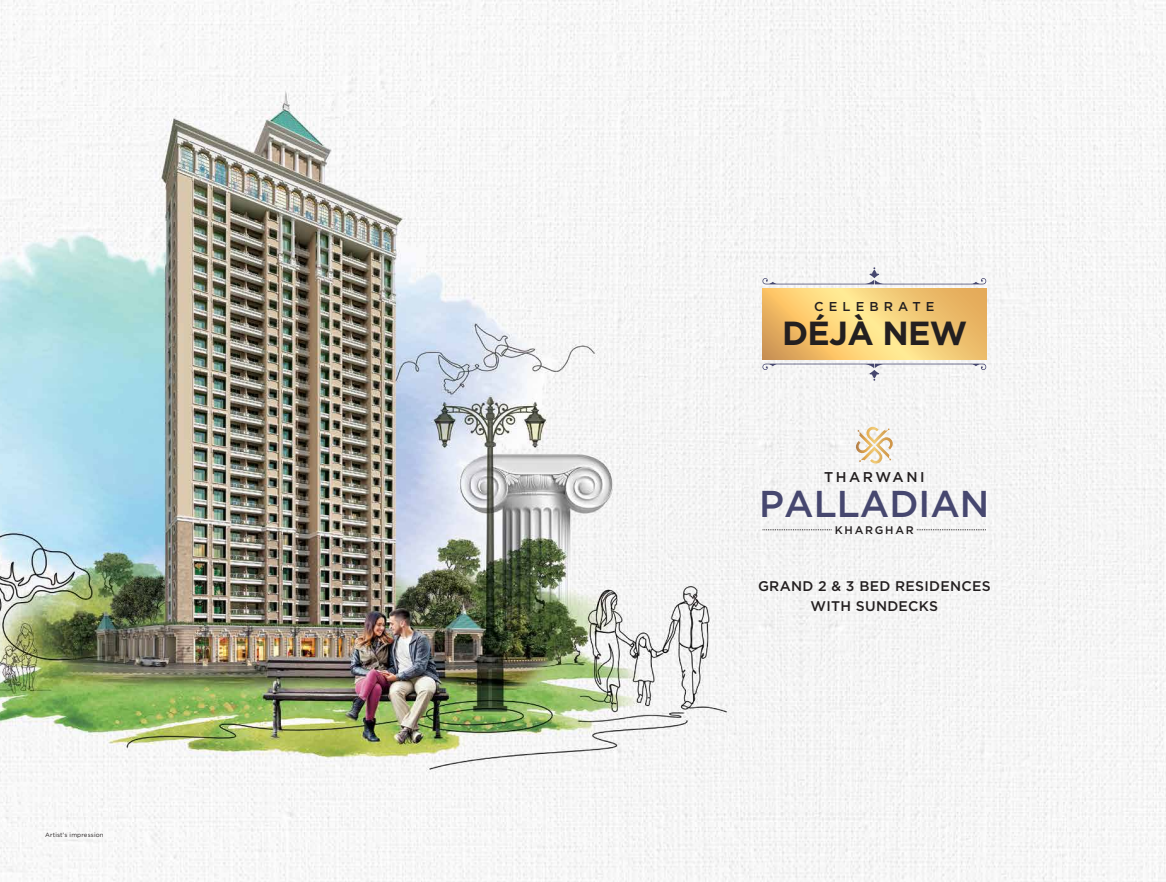
<style>
.page{position:relative;width:1166px;height:882px;background:#fff}
.page>*{position:absolute;margin:0;border:0;box-sizing:border-box;transform-origin:0 0}
.t1{font:500 37.36px "Gotham";color:#46476f}
.t2{font:700 33.43px "Gotham";letter-spacing:-.02em;color:#231f20}
.t3{font:500 14.17px "Gotham";letter-spacing:.18em;color:#231f20}
.t4{font:500 14px/19.4px "Gotham";letter-spacing:.02em;color:#231f20;text-align:center}
.t5{font:500 12.86px "Gotham";letter-spacing:.4em;color:#231f20}
.t6{font:500 11.03px "Gotham";letter-spacing:.16em;color:#231f20}
.t7{font:6.12px "Gotham";letter-spacing:.02em;color:#231f20}
</style>
<div class="page">
<img style="left:0;top:0;width:1166px;height:882px">
<svg style="left:855px;top:427px;width:38px;height:38px"></svg>
<svg style="left:916px;top:529px;width:70px;height:1px"></svg>
<svg style="left:762px;top:529px;width:70px;height:1px"></svg>
<svg style="left:762px;top:267px;width:224px;height:17px"></svg>
<svg style="left:762px;top:364px;width:224px;height:17px"></svg>
<svg style="left:762px;top:288px;width:224px;height:72px;background:#f3c975"></svg>
<p class="t7" style="left:45px;top:831px;width:60px">Artist's impression</p>
<p class="t5" style="left:814px;top:298px;width:122px">CELEBRATE</p>
<h2 class="t2" style="left:782px;top:314px;width:187px">DÉJÀ NEW</h2>
<p class="t3" style="left:824px;top:468px;width:102px">THARWANI</p>
<h1 class="t1" style="left:759px;top:479px;width:232px">PALLADIAN</h1>
<p class="t6" style="left:834px;top:523px;width:81px">KHARGHAR</p>
<p class="t4" style="left:758px;top:576px;width:234px">GRAND 2 &amp; 3 BED RESIDENCES<br>WITH SUNDECKS</p>
</div>
